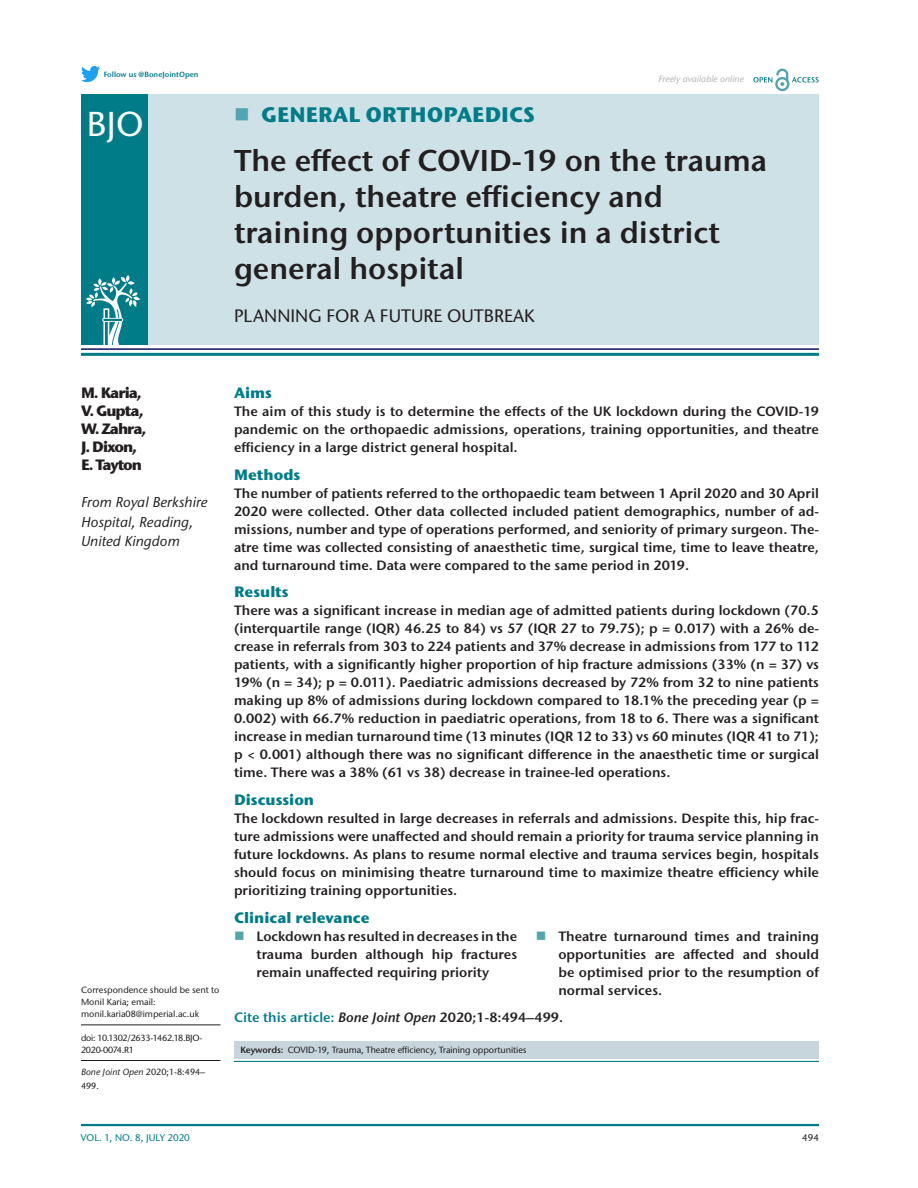
<style>
.page{position:relative;width:918px;height:1188px;background:#fff}
.page>*{position:absolute;margin:0;border:0;box-sizing:border-box;transform-origin:0 0}
.t1{font:500 34.5px "Stone Sans ITC Pro";color:#fff}
.t2{font:600 30px/36px "Stone Sans ITC Pro";color:#231f20}
.t3{font:700 21px "Stone Sans ITC Pro";color:#007c89}
.t4{font:500 18px "Stone Sans ITC Pro";color:#231f20}
.t5{font:700 15px "Stone Sans ITC Pro";color:#007c89}
.t6{font:700 15px/18px "Stone Sans ITC Pro";letter-spacing:-.07em;color:#231f20}
.t7{font:italic 500 14.25px/19.5px "Stone Sans ITC Pro";color:#231f20}
.t8{font:600 13.5px/18px "Stone Sans ITC Pro";color:#231f20;text-align:justify}
.t9{font:500 9.75px "Stone Sans ITC Pro";color:#007c89}
.t10{font:500 9.75px "Stone Sans ITC Pro";color:#231f20}
.t11{font:500 9px/12px "Stone Sans ITC Pro";letter-spacing:-.01em;color:#231f20}
.t12{font:500 9px/12px "Stone Sans ITC Pro";letter-spacing:-.03em;color:#231f20}
.t13{font:italic 500 9px "Stone Sans ITC Pro";color:#b2b3b7}
.t14{font:600 7.5px "Stone Sans ITC Pro";color:#007c89}
.s1{font-style:italic}
.s2{color:#007c89}
.s3{font-weight:600}
</style>
<div class="page">
<hr style="left:81px;top:1124px;width:738px;height:2px;background:#007c89">
<img style="left:81px;top:67px;width:18px;height:14px">
<svg style="left:753px;top:69px;width:66px;height:22px"></svg>
<div style="left:234px;top:1041px;width:585px;height:18px;background:#c7d5dd"></div>
<hr style="left:81px;top:348px;width:738px;height:2px;background:#11125f">
<hr style="left:81px;top:353px;width:738px;height:3px;background:#007c89">
<div style="left:81px;top:94px;width:738px;height:251px;background:#cee1e6"></div>
<div style="left:81px;top:95px;width:66px;height:250px;background:#007c89"></div>
<svg style="left:86px;top:275px;width:54px;height:70px"></svg>
<hr style="left:81px;top:1024px;width:139px;height:1px;background:#231f20">
<hr style="left:81px;top:1060px;width:139px;height:1px;background:#231f20">
<hr style="left:234px;top:1061px;width:585px;height:1px;background:#007c89">
<p class="t14" style="left:104px;top:70px;width:97px">Follow us @BoneJointOpen</p>
<h1 class="t1" style="left:87px;top:103px;width:58px">BJO</h1>
<p class="t13" style="left:658px;top:73px;width:87px">Freely available online</p>
<h3 class="t3" style="left:261px;top:101px;width:276px">General Orthopaedics</h3>
<h2 class="t2" style="left:234px;top:142px;width:535px">The effect of COVID-19 on the trauma burden, theatre efficiency and training opportunities in a district general hospital</h2>
<h3 class="t4" style="left:234px;top:305px;width:300px">Planning for a Future Outbreak</h3>
<p class="t6" style="left:81px;top:384px;width:67px">M. Karia,<br>V. Gupta,<br>W. Zahra,<br>J. Dixon,<br>E. Tayton</p>
<p class="t7" style="left:81px;top:493px;width:128px">From Royal Berkshire<br>Hospital, Reading,<br>United Kingdom</p>
<p class="t11" style="left:81px;top:984px;width:140px">Correspondence should be sent to<br>Monil Karia; email: monil.karia08@imperial.ac.uk</p>
<p class="t12" style="left:81px;top:1032px;width:123px">doi: 10.1302/2633-1462.18.BJO-<br>2020-0074.R1</p>
<p class="t11" style="left:81px;top:1066px;width:126px;line-height:13.5px"><span class="s1">Bone Joint Open</span> 2020;1-8:494–<br>499.</p>
<p class="t5" style="left:234px;top:383px;width:39px">Aims</p>
<p class="t8" style="left:234px;top:402px;width:587px">The aim of this study is to determine the effects of the UK lockdown during the COVID-19 pandemic on the orthopaedic admissions, operations, training opportunities, and theatre efficiency in a large district general hospital.</p>
<p class="t5" style="left:234px;top:465px;width:68px">Methods</p>
<p class="t8" style="left:234px;top:484px;width:587px">The number of patients referred to the orthopaedic team between 1 April 2020 and 30 April 2020 were collected. Other data collected included patient demographics, number of ad&shy;missions, number and type of operations performed, and seniority of primary surgeon. The&shy;atre time was collected consisting of anaesthetic time, surgical time, time to leave theatre, and turnaround time. Data were compared to the same period in 2019.</p>
<p class="t5" style="left:234px;top:582px;width:56px">Results</p>
<p class="t8" style="left:234px;top:602px;width:587px">There was a significant increase in median age of admitted patients during lockdown (70.5 (interquartile range (IQR) 46.25 to 84) vs 57 (IQR 27 to 79.75); p = 0.017) with a 26% de&shy;crease in referrals from 303 to 224 patients and 37% decrease in admissions from 177 to 112 patients, with a significantly higher proportion of hip fracture admissions (33% (n = 37) vs 19% (n = 34); p = 0.011). Paediatric admissions decreased by 72% from 32 to nine patients making up 8% of admissions during lockdown compared to 18.1% the preceding year (p = 0.002) with 66.7% reduction in paediatric operations, from 18 to 6. There was a significant increase in median turnaround time (13 minutes (IQR 12 to 33) vs 60 minutes (IQR 41 to 71); p &lt; 0.001) although there was no significant difference in the anaesthetic time or surgical time. There was a 38% (61 vs 38) decrease in trainee-led operations.</p>
<p class="t5" style="left:234px;top:790px;width:82px">Discussion</p>
<p class="t8" style="left:234px;top:809px;width:586px">The lockdown resulted in large decreases in referrals and admissions. Despite this, hip frac&shy;ture admissions were unaffected and should remain a priority for trauma service planning in future lockdowns. As plans to resume normal elective and trauma services begin, hospitals should focus on minimising theatre turnaround time to maximize theatre efficiency while prioritizing training opportunities.</p>
<p class="t5" style="left:234px;top:908px;width:137px">Clinical relevance</p>
<p class="t8" style="left:257px;top:927px;width:262px">Lockdown has resulted in decreases in the trauma burden although hip fractures remain unaffected requiring priority</p>
<p class="t8" style="left:558px;top:927px;width:262px">Theatre turnaround times and training opportunities are affected and should be optimised prior to the resumption of normal services.</p>
<p class="t8" style="left:234px;top:1008px;width:331px"><span class="s2">Cite this article:</span> <span class="s1">Bone Joint Open</span> 2020;1-8:494–499.</p>
<p class="t11" style="left:240px;top:1044px;width:288px"><span class="s3">Keywords:</span> COVI D-19, Trauma, Theatre efficiency, Training opportunities</p>
<p class="t9" style="left:81px;top:1132px;width:110px">VOL. 1, NO. 8, JULY 2020</p>
<p class="t10" style="left:802px;top:1132px;width:18px">494</p>
</div>
